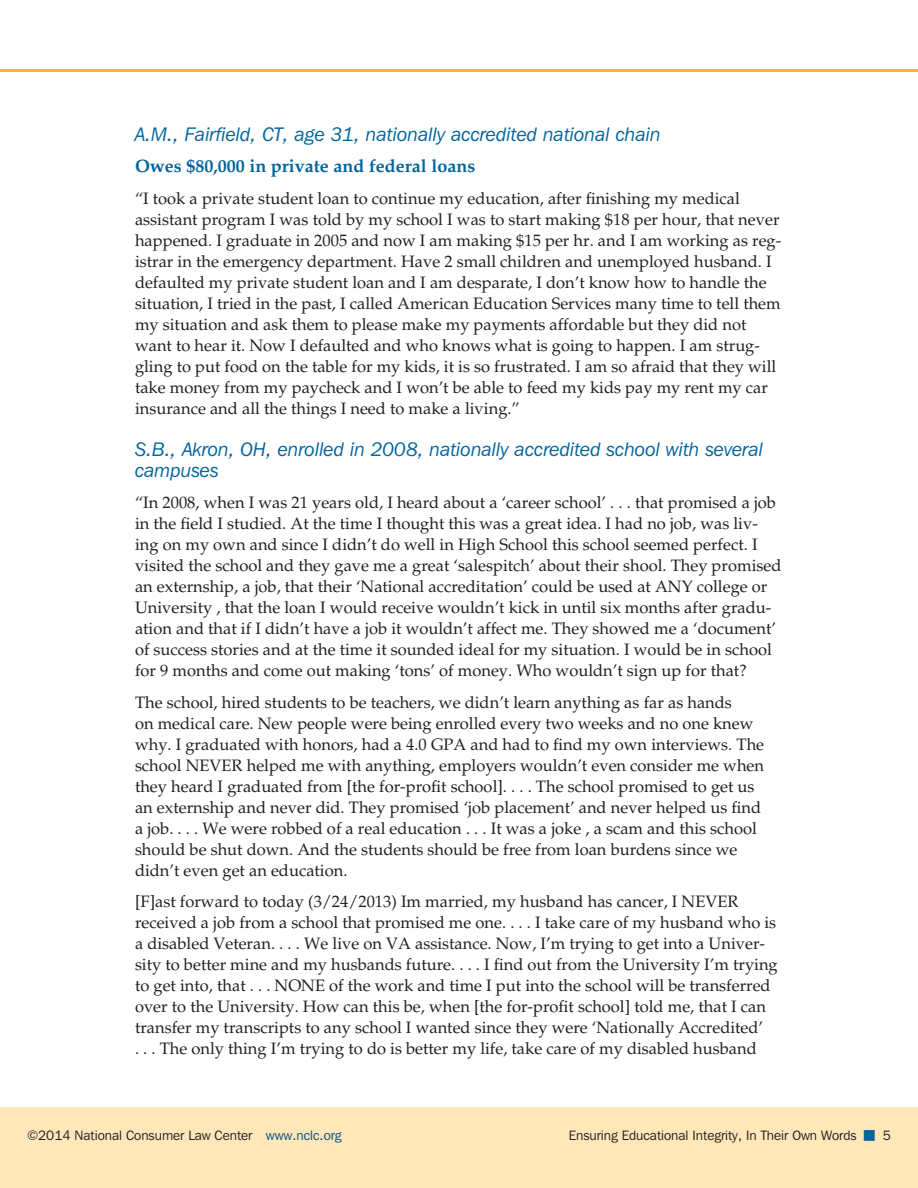
<style>
.page{position:relative;width:918px;height:1188px;background:#fff}
.page>*{position:absolute;margin:0;border:0;box-sizing:border-box;transform-origin:0 0}
.t1{font:italic 19.5px/21px "Franklin Gothic IT Cby BT";color:#00649d}
.t2{font:700 18px "Palatino LT Std";color:#00649d}
.t3{font:16.5px/21px "Palatino LT Std";color:#231f20}
.t4{font:13.5px "Franklin Gothic IT Cby BT";color:#231f20}
.s1{color:#005081}
.s2{font-family:"Commercial Pi BT";color:#00649d}
</style>
<div class="page">
<div style="left:0;top:1107px;width:918px;height:81px;background:#ffe7b9"></div>
<hr style="left:0;top:69px;width:918px;height:3px;background:#fdb913">
<p class="t1" style="left:135px;top:123px;width:527px">A.M., Fairfield, CT, age 31, nationally accredited national chain</p>
<p class="t2" style="left:135px;top:156px;width:342px">Owes $80,000 in private and federal loans</p>
<p class="t3" style="left:135px;top:188px;width:648px">“I took a private student loan to continue my education, after finishing my medical assistant program I was told by my school I was to start making $18 per hour, that never happened. I graduate in 2005 and now I am making $15 per hr. and I am working as reg&shy;istrar in the emergency department. Have 2 small children and unemployed husband. I defaulted my private student loan and I am desparate, I don’t know how to handle the situation, I tried in the past, I called American Education Services many time to tell them my situation and ask them to please make my payments affordable but they did not want to hear it. Now I defaulted and who knows what is going to happen. I am strug&shy;gling to put food on the table for my kids, it is so frustrated. I am so afraid that they will take money from my paycheck and I won’t be able to feed my kids pay my rent my car insurance and all the things I need to make a living.”</p>
<p class="t1" style="left:135px;top:438px;width:630px">S.B., Akron, OH, enrolled in 2008, nationally accredited school with several campuses</p>
<p class="t3" style="left:135px;top:493px;width:648px">“In 2008, when I was 21 years old, I heard about a ‘career school’ . . . that promised a job in the field I studied. At the time I thought this was a great idea. I had no job, was liv&shy;ing on my own and since I didn’t do well in High School this school seemed perfect. I visited the school and they gave me a great ‘salespitch’ about their shool. They promised an externship, a job, that their ‘National accreditation’ could be used at ANY college or University , that the loan I would receive wouldn’t kick in until six months after gradu&shy;ation and that if I didn’t have a job it wouldn’t affect me. They showed me a ‘document’ of success stories and at the time it sounded ideal for my situation. I would be in school for 9 months and come out making ‘tons’ of money. Who wouldn’t sign up for that?</p>
<p class="t3" style="left:135px;top:692px;width:631px">The school, hired students to be teachers, we didn’t learn anything as far as hands<br>on medical care. New people were being enrolled every two weeks and no one knew why. I graduated with honors, had a 4.0 GPA and had to find my own interviews. The school NEVER helped me with anything, employers wouldn’t even consider me when they heard I graduated from [the for-profit school]. . . . The school promised to get us an externship and never did. They promised ‘job placement’ and never helped us find a job. . . . We were robbed of a real education . . . It was a joke , a scam and this school should be shut down. And the students should be free from loan burdens since we didn’t even get an education.</p>
<p class="t3" style="left:135px;top:892px;width:644px">[F]ast forward to today (3/24/2013) Im married, my husband has cancer, I NEVER received a job from a school that promised me one. . . . I take care of my husband who is a disabled Veteran. . . . We live on VA assistance. Now, I’m trying to get into a Univer&shy;sity to better mine and my husbands future. . . . I find out from the University I’m trying to get into, that . . . NONE of the work and time I put into the school will be transferred over to the University. How can this be, when [the for-profit school] told me, that I can transfer my transcripts to any school I wanted since they were ‘Nationally Accredited’<br>. . . The only thing I’m trying to do is better my life, take care of my disabled husband</p>
<p class="t4" style="left:27px;top:1127px;width:316px">©2014 National Consumer Law Center <span class="s1">www.nclc.org</span></p>
<p class="t4" style="left:569px;top:1127px;width:324px">Ensuring Educational Integrity, In Their Own Words <span class="s2">5</span> 5</p>
</div>
